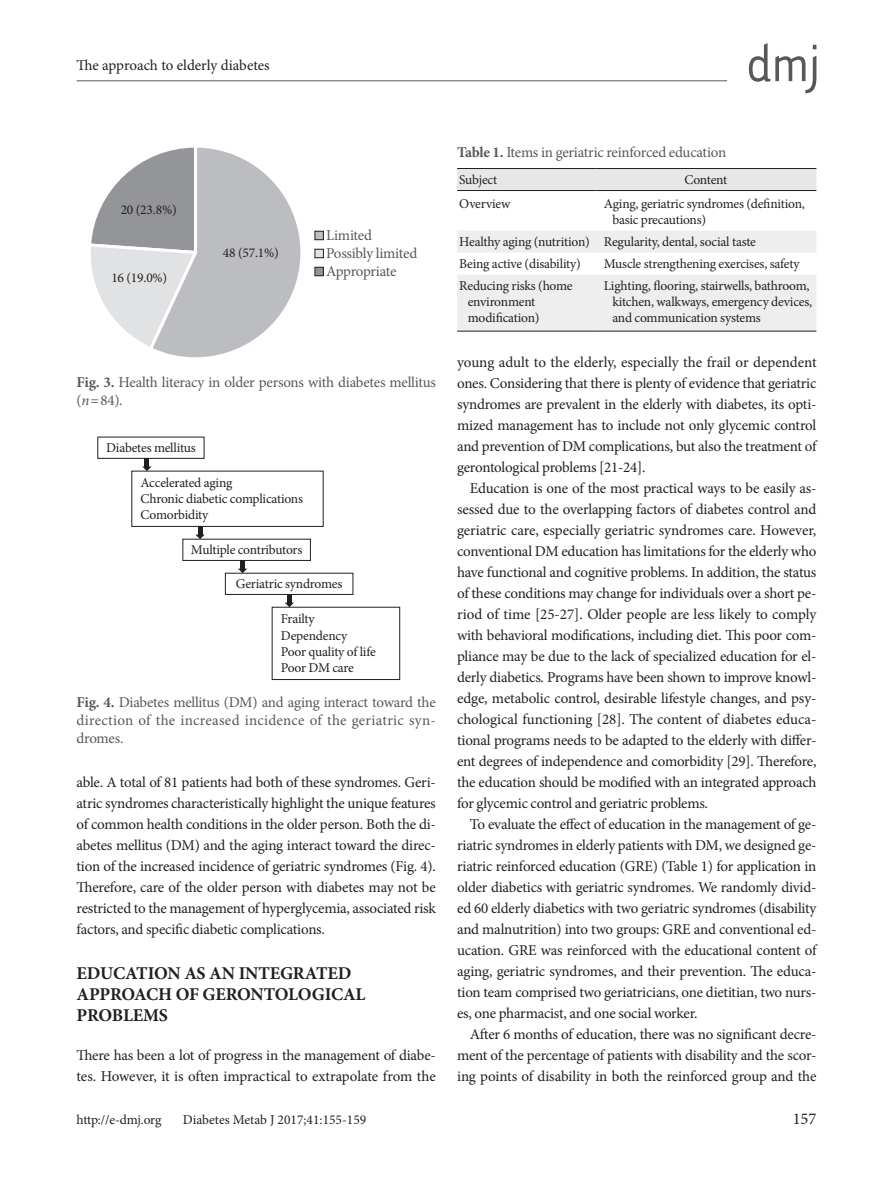
<style>
.page{position:relative;width:893px;height:1191px;background:#fff}
.page>*{position:absolute;margin:0;border:0;box-sizing:border-box;transform-origin:0 0}
.소제목1{font:700 18px/21px "Minion Pro";letter-spacing:-.01em;color:#231f20}
.t1{font:16.5px "Minion Pro";color:#231f20}
.본문{font:15px/21px "Minion Pro";letter-spacing:-.015em;color:#231f20;text-align:justify}
.본문_0{font:15px/21px "Minion Pro";letter-spacing:-.015em;color:#231f20;text-align:justify}
.표제목그림{font:15px/18px "Minion Pro";letter-spacing:-.015em;color:#57585a}
.표본문{font:13.5px/16.2px "Minion Pro";letter-spacing:-.015em;color:#231f20}
.그림지문{font:13.5px "Minion Pro";letter-spacing:-.015em;color:#231f20}
.s1{font-weight:700}
.s2{font-style:italic}
</style>
<div class="page">
<hr style="left:77px;top:80px;width:650px;height:1px;background:#57585a">
<svg style="left:749px;top:43px;width:67px;height:50px"></svg>
<div style="left:457px;top:169px;width:359px;height:21px;background:#e6e7e9"></div>
<svg style="left:457px;top:231px;width:359px;height:100px"></svg>
<hr style="left:457px;top:168px;width:138px;height:1px;background:#231f20">
<hr style="left:595px;top:168px;width:221px;height:1px;background:#231f20">
<hr style="left:457px;top:331px;width:138px;height:1px;background:#231f20">
<hr style="left:595px;top:331px;width:221px;height:1px;background:#231f20">
<hr style="left:457px;top:190px;width:138px;height:1px;background:#231f20">
<hr style="left:595px;top:190px;width:221px;height:1px;background:#231f20">
<div style="left:315px;top:231px;width:8px;height:9px;background:#bcbdc0"></div>
<div style="left:315px;top:231px;width:9px;height:9px;border:1px solid #231f20"></div>
<div style="left:315px;top:249px;width:8px;height:9px;background:#e1e2e4"></div>
<div style="left:315px;top:249px;width:9px;height:9px;border:1px solid #231f20"></div>
<div style="left:315px;top:267px;width:8px;height:9px;background:#939598"></div>
<div style="left:315px;top:267px;width:9px;height:9px;border:1px solid #231f20"></div>
<svg style="left:91px;top:147px;width:210px;height:211px"></svg>
<div style="left:272px;top:607px;width:128px;height:73px;border:1px solid #231f20"></div>
<svg style="left:142px;top:458px;width:10px;height:13px"></svg>
<svg style="left:195px;top:526px;width:10px;height:13px"></svg>
<div style="left:240px;top:560px;width:5px;height:9px;background:#231f20"></div>
<svg style="left:238px;top:568px;width:9px;height:5px"></svg>
<svg style="left:285px;top:594px;width:9px;height:13px"></svg>
<p class="본문" style="left:77px;top:55px;width:195px">The approach to elderly diabetes</p>
<p class="그림지문" style="left:121px;top:200px;width:57px">20 (23.8%)</p>
<p class="그림지문" style="left:111px;top:268px;width:57px">16 (19.0%)</p>
<p class="그림지문" style="left:223px;top:243px;width:57px">48 (57.1%)</p>
<p class="표제목그림" style="left:326px;top:226px;width:47px">Limited</p>
<p class="표제목그림" style="left:326px;top:244px;width:93px">Possibly limited</p>
<p class="표제목그림" style="left:326px;top:262px;width:72px">Appropriate</p>
<p class="표제목그림" style="left:77px;top:374px;width:361px"><span class="s1">Fig. 3.</span> Health literacy in older persons with diabetes mellitus (<span class="s2">n</span>=84).</p>
<p class="그림지문" style="left:106px;top:439px;width:91px">Diabetes mellitus</p>
<p class="그림지문" style="left:141px;top:473px;width:93px">Accelerated aging</p>
<p class="그림지문" style="left:141px;top:490px;width:164px">Chronic diabetic complications</p>
<p class="그림지문" style="left:141px;top:506px;width:69px">Comorbidity</p>
<p class="그림지문" style="left:191px;top:541px;width:113px">Multiple contributors</p>
<p class="그림지문" style="left:236px;top:575px;width:108px">Geriatric syndromes</p>
<p class="그림지문" style="left:281px;top:610px;width:35px">Frailty</p>
<p class="그림지문" style="left:281px;top:626px;width:68px">Dependency</p>
<p class="그림지문" style="left:281px;top:642px;width:96px">Poor quality of life</p>
<p class="그림지문" style="left:281px;top:658px;width:75px">Poor DM care</p>
<p class="표제목그림" style="left:77px;top:693px;width:361px;text-align:justify"><span class="s1">Fig. 4.</span> Diabetes mellitus (DM) and aging interact toward the direction of the increased incidence of the geriatric syn&shy;dromes.</p>
<p class="본문_0" style="left:77px;top:772px;width:361px">able. A total of 81 patients had both of these syndromes. Geri&shy;atric syndromes characteristically highlight the unique features of common health conditions in the older person. Both the di&shy;abetes mellitus (DM) and the aging interact toward the direc&shy;tion of the increased incidence of geriatric syndromes (Fig. 4).<br>Therefore, care of the older person with diabetes may not be restricted to the management of hyperglycemia, associated risk factors, and specific diabetic complications.</p>
<p class="소제목1" style="left:77px;top:962px;width:290px">EDUCATION AS AN INTEGRATED<br>APPROACH OF GERONTOLOGICAL<br>PROBLEMS</p>
<p class="본문_0" style="left:77px;top:1045px;width:361px">There has been a lot of progress in the management of diabe&shy;tes. However, it is often impractical to extrapolate from the</p>
<p class="표제목그림" style="left:457px;top:143px;width:271px"><span class="s1">Table 1.</span> Items in geriatric reinforced education</p>
<p class="표본문" style="left:459px;top:171px;width:40px">Subject</p>
<p class="표본문" style="left:684px;top:171px;width:44px">Content</p>
<p class="표본문" style="left:459px;top:195px;width:53px">Overview</p>
<p class="표본문" style="left:612px;top:195px;width:194px;text-indent:-9px">Aging, geriatric syndromes (definition, basic precautions)</p>
<p class="표본문" style="left:459px;top:233px;width:132px">Healthy aging (nutrition)</p>
<p class="표본문" style="left:604px;top:233px;width:154px">Regularity, dental, social taste</p>
<p class="표본문" style="left:459px;top:255px;width:123px">Being active (disability)</p>
<p class="표본문" style="left:604px;top:255px;width:197px">Muscle strengthening exercises, safety</p>
<p class="표본문" style="left:468px;top:277px;width:106px;text-indent:-9px">Reducing risks (home environment modification)</p>
<p class="표본문" style="left:612px;top:277px;width:201px;text-indent:-9px">Lighting, flooring, stairwells, bathroom, kitchen, walkways, emergency devices, and communication systems</p>
<p class="본문_0" style="left:457px;top:352px;width:361px">young adult to the elderly, especially the frail or dependent ones. Considering that there is plenty of evidence that geriatric syndromes are prevalent in the elderly with diabetes, its opti&shy;mized management has to include not only glycemic control and prevention of DM complications, but also the treatment of gerontological problems [21-24].</p>
<p class="본문" style="left:457px;top:478px;width:361px;text-indent:13px">Education is one of the most practical ways to be easily as&shy;sessed due to the overlapping factors of diabetes control and geriatric care, especially geriatric syndromes care. However, conventional DM education has limitations for the elderly who have functional and cognitive problems. In addition, the status of these conditions may change for individuals over a short pe&shy;riod of time [25-27]. Older people are less likely to comply with behavioral modifications, including diet. This poor com&shy;pliance may be due to the lack of specialized education for el&shy;derly diabetics. Programs have been shown to improve knowl&shy;edge, metabolic control, desirable lifestyle changes, and psy&shy;chological functioning [28]. The content of diabetes educa&shy;tional programs needs to be adapted to the elderly with differ&shy;ent degrees of independence and comorbidity [29]. Therefore, the education should be modified with an integrated approach for glycemic control and geriatric problems.</p>
<p class="본문" style="left:457px;top:814px;width:361px;text-indent:13px">To evaluate the effect of education in the management of ge&shy;riatric syndromes in elderly patients with DM, we designed ge&shy;riatric reinforced education (GRE) (Table 1) for application in older diabetics with geriatric syndromes. We randomly divid&shy;ed 60 elderly diabetics with two geriatric syndromes (disability and malnutrition) into two groups: GRE and conventional ed&shy;ucation. GRE was reinforced with the educational content of aging, geriatric syndromes, and their prevention. The educa&shy;tion team comprised two geriatricians, one dietitian, two nurs&shy;es, one pharmacist, and one social worker.</p>
<p class="본문" style="left:457px;top:1024px;width:361px;text-indent:13px">After 6 months of education, there was no significant decre&shy;ment of the percentage of patients with disability and the scor&shy;ing points of disability in both the reinforced group and the</p>
<p class="표본문" style="left:77px;top:1111px;width:86px">http://e-dmj.org</p>
<p class="표본문" style="left:183px;top:1111px;width:185px">Diabetes Metab J 2017;41:155-159</p>
<p class="t1" style="left:793px;top:1107px;width:25px">157</p>
</div>
